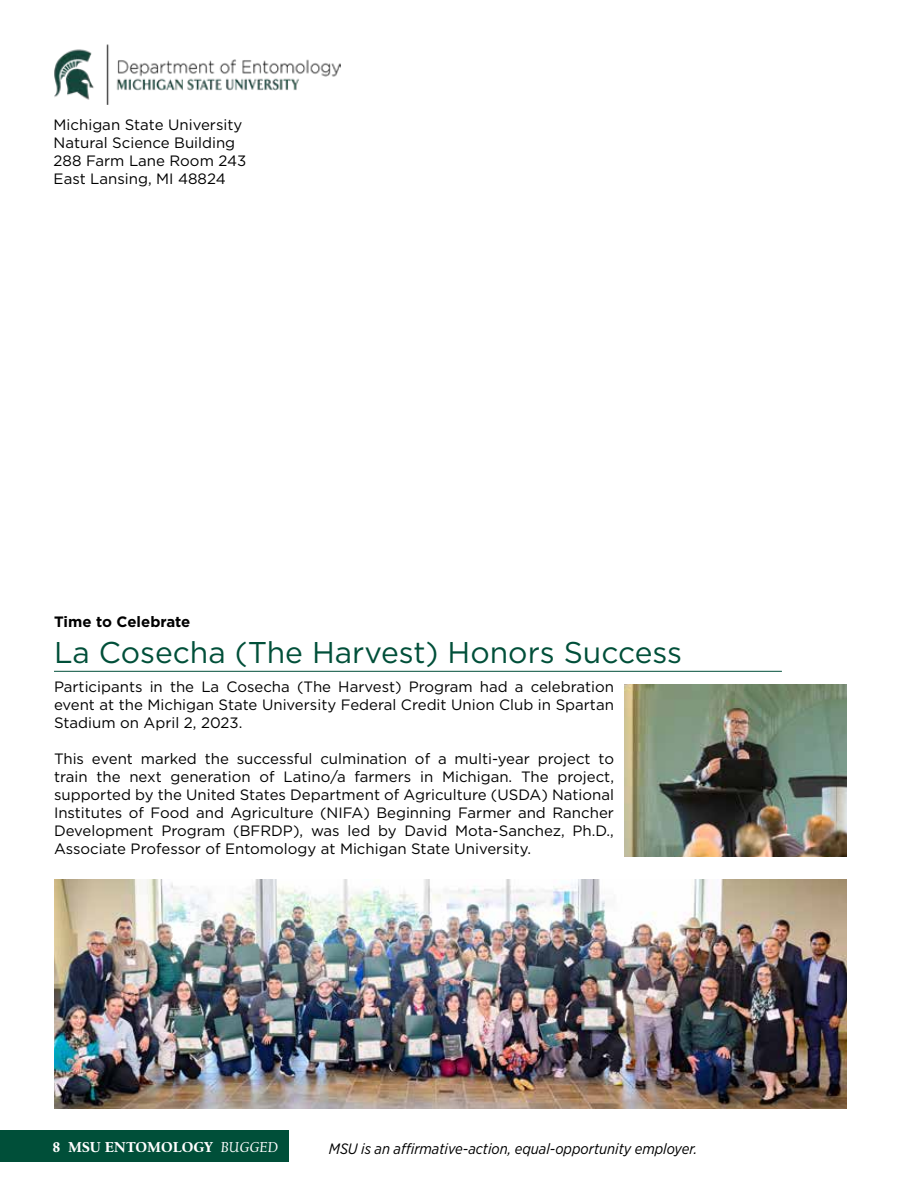
<style>
.page{position:relative;width:918px;height:1188px;background:#fff}
.page>*{position:absolute;margin:0;border:0;box-sizing:border-box;transform-origin:0 0}
.Ento_text{font:30px "Gotham";color:#004f39}
.Ento_text-2{font:15px/18px "Gotham";color:#000;text-align:justify}
.Ento_cutlines{font:italic 15px "Gotham Narrow";color:#000}
.t1{font:900 15px "Californian FB Text";color:#fff}
.Ento_text-3{font:700 15px "Gotham";color:#000}
.s1{font-weight:400;font-style:italic}
</style>
<div class="page">
<div style="left:0;top:1130px;width:289px;height:32px;background:#004f39"></div>
<hr style="left:54px;top:671px;width:728px;height:1px;background:#004f39">
<img style="left:54px;top:879px;width:793px;height:230px">
<img style="left:624px;top:684px;width:223px;height:173px">
<img style="left:54px;top:44px;width:287px;height:61px">
<p class="Ento_text-2" style="left:54px;top:115px;width:190px">Michigan State University</p>
<p class="Ento_text-2" style="left:54px;top:133px;width:183px">Natural Science Building</p>
<p class="Ento_text-2" style="left:54px;top:151px;width:194px">288 Farm Lane Room 243</p>
<p class="Ento_text-2" style="left:54px;top:169px;width:174px">East Lansing, MI 48824</p>
<p class="Ento_text-3" style="left:54px;top:612px;width:138px">Time to Celebrate</p>
<p class="Ento_text" style="left:54px;top:633px;width:630px">La Cosecha (The Harvest) Honors Success</p>
<p class="Ento_text-2" style="left:54px;top:677px;width:562px">Participants in the La Cosecha (The Harvest) Program had a celebration event at the Michigan State University Federal Credit Union Club in Spartan Stadium on April 2, 2023.</p>
<p class="Ento_text-2" style="left:54px;top:749px;width:562px">This event marked the successful culmination of a multi-year project to train the next generation of Latino/a farmers in Michigan. The project, supported by the United States Department of Agriculture (USDA) National Institutes of Food and Agriculture (NIFA) Beginning Farmer and Rancher Development Program (BFRDP), was led by David Mota-Sanchez, Ph.D., Associate Professor of Entomology at Michigan State University.</p>
<p class="t1" style="left:53px;top:1138px;width:227px">8 MSU ENTOMOLOGY <span class="s1">BUGGED</span></p>
<p class="Ento_cutlines" style="left:329px;top:1139px;width:370px">MSU is an affirmative-action, equal-opportunity employer.</p>
</div>
